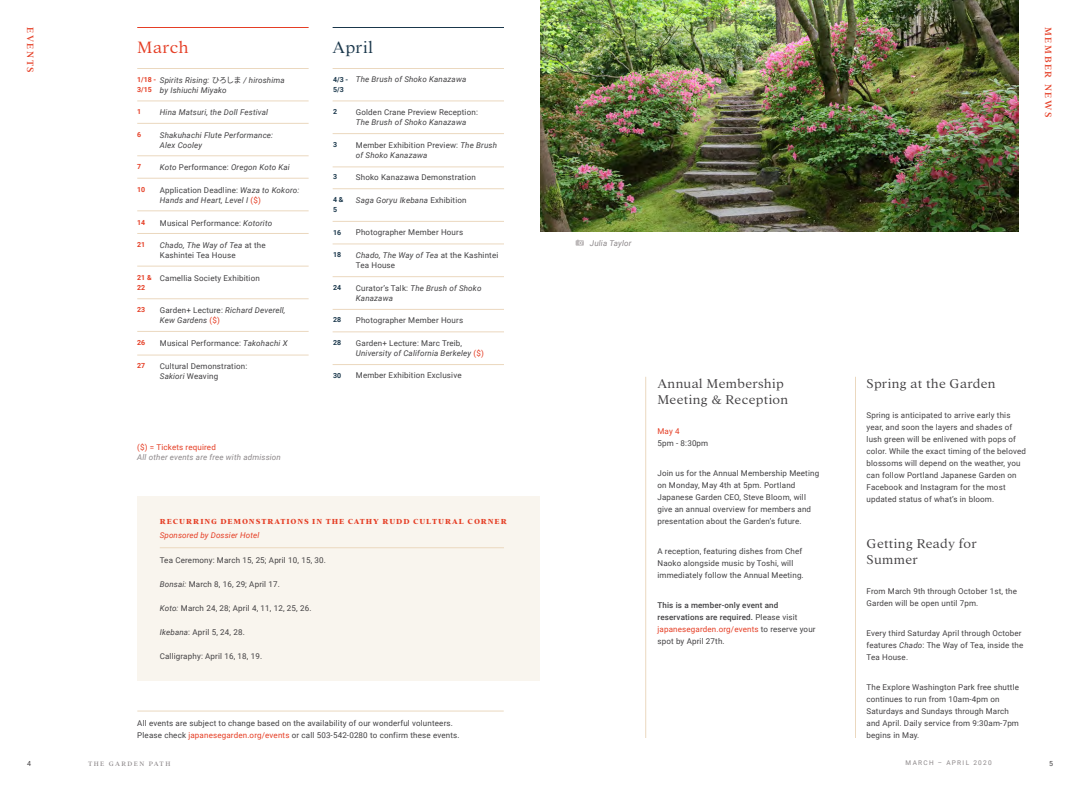
<style>
.page{position:relative;width:1080px;height:792px;background:#fff}
.page>*{position:absolute;margin:0;border:0;box-sizing:border-box;transform-origin:0 0}
.t1{font:300 18px "Addington CF";letter-spacing:.015em;color:#e53e25}
.t2{font:300 18px "Addington CF";letter-spacing:.02em;color:#1a374b}
.t3{font:300 14px/16px "Addington CF";letter-spacing:.02em;color:#424042}
.t4{font:500 10px "Addington CF";letter-spacing:.16em;color:#e53e25}
.t5{font:8px/12px "Roboto";letter-spacing:.02em;color:#414042}
.Time{font:8px/12px "Roboto";letter-spacing:.02em;color:#424042}
.t6{font:italic 8px/10px "Roboto";letter-spacing:.02em;color:#414042}
.t7{font:500 8px/12px "Roboto";letter-spacing:.02em;color:#414042}
.t8{font:italic 8px/10px "Roboto";letter-spacing:.02em;color:#8c8789}
.body-larger_leading{font:800 8px "Addington CF";letter-spacing:.11em;color:#e53e25}
.body-larger_leading-2{font:italic 8px "Roboto";letter-spacing:.015em;color:#e53e25}
.t9{font:700 7px/10px "Roboto";color:#e53e25}
.t10{font:700 7px/10px "Roboto";color:#1a374b}
.t11{font:7px "Addington CF";letter-spacing:.2em;color:#8c8789}
.t12{font:7px "Roboto";color:#424042}
.t13{font:6.5px "Roboto";letter-spacing:.2em;color:#8c8789}
.s1{font-style:italic}
.s2{font-style:normal}
.s3{font-style:normal;color:#e53e25}
.s4{font-family:"Noto Sans CJ Kjp";font-style:normal}
.s5{color:#424042}
.s6{color:#e53e25}
.s7{font-weight:400}
.s8{font-weight:400;color:#e53e25}
</style>
<div class="page">
<img style="left:540px;top:0;width:478px;height:231px">
<hr style="left:855px;top:377px;width:1px;height:361px;background:#ebd8bf">
<hr style="left:645px;top:377px;width:1px;height:361px;background:#ebd8bf">
<svg style="left:576px;top:240px;width:8px;height:6px"></svg>
<hr style="left:137px;top:27px;width:172px;height:1px;background:#e53e25">
<hr style="left:333px;top:27px;width:171px;height:1px;background:#1a374b">
<div style="left:137px;top:496px;width:403px;height:185px;background:#f9f5ee"></div>
<hr style="left:160px;top:547px;width:344px;height:1px;background:#ebd8bf">
<hr style="left:333px;top:189px;width:171px;height:1px;background:#ebd8bf">
<hr style="left:333px;top:167px;width:171px;height:1px;background:#ebd8bf">
<hr style="left:333px;top:221px;width:171px;height:1px;background:#ebd8bf">
<hr style="left:333px;top:244px;width:171px;height:1px;background:#ebd8bf">
<hr style="left:333px;top:276px;width:171px;height:1px;background:#ebd8bf">
<hr style="left:333px;top:309px;width:171px;height:1px;background:#ebd8bf">
<hr style="left:333px;top:332px;width:171px;height:1px;background:#ebd8bf">
<hr style="left:333px;top:364px;width:171px;height:1px;background:#ebd8bf">
<hr style="left:333px;top:133px;width:171px;height:1px;background:#ebd8bf">
<hr style="left:333px;top:68px;width:171px;height:1px;background:#ebd8bf">
<hr style="left:137px;top:101px;width:172px;height:1px;background:#ebd8bf">
<hr style="left:137px;top:68px;width:172px;height:1px;background:#ebd8bf">
<hr style="left:137px;top:266px;width:172px;height:1px;background:#ebd8bf">
<hr style="left:137px;top:299px;width:172px;height:1px;background:#ebd8bf">
<hr style="left:137px;top:331px;width:172px;height:1px;background:#ebd8bf">
<hr style="left:137px;top:123px;width:172px;height:1px;background:#ebd8bf">
<hr style="left:137px;top:178px;width:172px;height:1px;background:#ebd8bf">
<hr style="left:137px;top:156px;width:172px;height:1px;background:#ebd8bf">
<hr style="left:137px;top:233px;width:172px;height:1px;background:#ebd8bf">
<hr style="left:137px;top:211px;width:172px;height:1px;background:#ebd8bf">
<hr style="left:333px;top:101px;width:171px;height:1px;background:#ebd8bf">
<hr style="left:137px;top:711px;width:367px;height:1px;background:#ebd8bf">
<hr style="left:137px;top:355px;width:172px;height:1px;background:#ebd8bf">
<p class="t4" style="left:36px;top:27px;width:47px;rotate:90deg">EVENTS</p>
<p class="t4" style="left:1054px;top:27px;width:92px;rotate:90deg">MEMBER NEWS</p>
<p class="t1" style="left:137px;top:37px;width:53px">March</p>
<p class="t2" style="left:333px;top:37px;width:42px">April</p>
<p class="t6" style="left:356px;top:74px;width:112px">The Brush of Shoko Kanazawa</p>
<p class="t5" style="left:356px;top:107px;width:124px;line-height:10px">Golden Crane Preview Reception:<br><span class="s1">The Brush of Shoko Kanazawa</span></p>
<p class="t5" style="left:356px;top:139px;width:143px;line-height:10px">Member Exhibition Preview: <span class="s1">The Brush of Shoko Kanazawa</span></p>
<p class="t5" style="left:356px;top:171px;width:122px">Shoko Kanazawa Demonstration</p>
<p class="t6" style="left:356px;top:195px;width:112px">Saga Goryu Ikebana <span class="s2">Exhibition</span></p>
<p class="t5" style="left:356px;top:226px;width:109px">Photographer Member Hours</p>
<p class="t5" style="left:356px;top:250px;width:144px;line-height:10px"><span class="s1">Chado, The Way of Tea</span> at the Kashintei<br>Tea House</p>
<p class="t6" style="left:356px;top:282px;width:127px"><span class="s2">Curator’s Talk:</span> The Brush of Shoko<br>Kanazawa</p>
<p class="t5" style="left:356px;top:314px;width:109px">Photographer Member Hours</p>
<p class="t6" style="left:356px;top:338px;width:129px"><span class="s2">Garden+ Lecture: Marc Treib,<br></span>University of California Berkeley <span class="s3">($)</span></p>
<p class="t5" style="left:356px;top:369px;width:107px">Member Exhibition Exclusive</p>
<p class="t6" style="left:160px;top:75px;width:126px">Spirits Rising: <span class="s4">ひろしま</span> / hiroshima by Ishiuchi Miyako</p>
<p class="t6" style="left:160px;top:107px;width:110px">Hina Matsuri, the Doll Festival</p>
<p class="t6" style="left:160px;top:130px;width:115px">Shakuhachi Flute Performance:<br>Alex Cooley</p>
<p class="t6" style="left:160px;top:162px;width:132px">Koto <span class="s2">Performance:</span> Oregon Koto Kai</p>
<p class="t6" style="left:160px;top:185px;width:141px"><span class="s2">Application Deadline:</span> Waza to Kokoro:<br>Hands and Heart, Level I <span class="s3">($)</span></p>
<p class="t5" style="left:160px;top:217px;width:114px">Musical Performance: <span class="s1">Kotorito</span></p>
<p class="t5" style="left:160px;top:240px;width:107px;line-height:10px"><span class="s1">Chado, The Way of Tea</span> at the<br>Kashintei Tea House</p>
<p class="t5" style="left:160px;top:272px;width:102px">Camellia Society Exhibition</p>
<p class="t6" style="left:160px;top:305px;width:127px"><span class="s2">Garden+ Lecture:</span> Richard Deverell,<br>Kew Garde<span class="s5">ns</span> <span class="s3">($)</span></p>
<p class="t5" style="left:160px;top:337px;width:129px">Musical Performance: <span class="s1">Takohachi X</span></p>
<p class="t5" style="left:160px;top:361px;width:89px;line-height:10px">Cultural Demonstration:<br><span class="s1">Sakiori</span> Weaving</p>
<p class="t9" style="left:137px;top:74px;width:21px">1/18 -<br>3/15</p>
<p class="t9" style="left:137px;top:106px;width:6px">1</p>
<p class="t9" style="left:137px;top:129px;width:6px">6</p>
<p class="t9" style="left:137px;top:162px;width:6px">7</p>
<p class="t9" style="left:137px;top:184px;width:10px">10</p>
<p class="t9" style="left:137px;top:217px;width:10px">14</p>
<p class="t9" style="left:137px;top:239px;width:10px">21</p>
<p class="t9" style="left:137px;top:272px;width:16px">21 &amp;<br>22</p>
<p class="t9" style="left:137px;top:305px;width:10px">23</p>
<p class="t9" style="left:137px;top:337px;width:10px">26</p>
<p class="t9" style="left:137px;top:360px;width:10px">27</p>
<p class="t10" style="left:333px;top:74px;width:17px">4/3 -<br>5/3</p>
<p class="t10" style="left:333px;top:106px;width:6px">2</p>
<p class="t10" style="left:333px;top:139px;width:6px">3</p>
<p class="t10" style="left:333px;top:172px;width:6px">3</p>
<p class="t10" style="left:333px;top:194px;width:12px">4 &amp;<br>5</p>
<p class="t10" style="left:333px;top:227px;width:10px">16</p>
<p class="t10" style="left:333px;top:249px;width:10px">18</p>
<p class="t10" style="left:333px;top:282px;width:10px">24</p>
<p class="t10" style="left:333px;top:315px;width:10px">28</p>
<p class="t10" style="left:333px;top:337px;width:10px">28</p>
<p class="t10" style="left:333px;top:370px;width:10px">30</p>
<p class="t8" style="left:590px;top:238px;width:43px">Julia Taylor</p>
<p class="t3" style="left:657px;top:376px;width:132px">Annual Membership<br>Meeting &amp; Reception</p>
<p class="t5" style="left:657px;top:425px;width:52px"><span class="s6">May 4<br></span>5pm - 8:30pm</p>
<p class="t5" style="left:657px;top:467px;width:163px">Join us for the Annual Membership Meeting on Monday, May 4th at 5pm. Portland Japanese Garden CEO, Steve Bloom, will give an annual overview for members and presentation about the Garden’s future.</p>
<p class="t5" style="left:657px;top:545px;width:148px">A reception, featuring dishes from Chef<br>Naoko alongside music by Toshi, will immediately follow the Annual Meeting.</p>
<p class="t7" style="left:657px;top:599px;width:160px">This is a member-only event and reservations are required. <span class="s7">Please visit </span><span class="s8">japanesegarden.org/events</span> <span class="s7">to reserve your spot by April 27th.</span></p>
<p class="t3" style="left:867px;top:376px;width:131px">Spring at the Garden</p>
<p class="Time" style="left:867px;top:409px;width:161px">Spring is anticipated to arrive early this year, and soon the layers and shades of lush green will be enlivened with pops of color. While the exact timing of the beloved blossoms will depend on the weather, you can follow Portland Japanese Garden on Facebook and Instagram for the most updated status of what’s in bloom.</p>
<p class="t3" style="left:867px;top:536px;width:112px">Getting Ready for<br>Summer</p>
<p class="Time" style="left:867px;top:585px;width:152px">From March 9th through October 1st, the<br>Garden will be open until 7pm.</p>
<p class="Time" style="left:867px;top:627px;width:158px">Every third Saturday April through October features <span class="s1">Chado</span>: The Way of Tea, inside the<br>Tea House.</p>
<p class="Time" style="left:867px;top:681px;width:154px">The Explore Washington Park free shuttle continues to run from 10am-4pm on Saturdays and Sundays through March and April. Daily service from 9:30am-7pm begins in May.</p>
<p class="t8" style="left:137px;top:442px;width:145px"><span class="s3">($) = Tickets required<br></span>All other events are free with admission</p>
<p class="body-larger_leading" style="left:160px;top:517px;width:349px">RECURRING DEMONSTRATIONS IN THE CATHY RUDD CULTURAL CORNER</p>
<p class="body-larger_leading-2" style="left:160px;top:530px;width:101px">Sponsored by Dossier Hotel</p>
<p class="Time" style="left:160px;top:554px;width:168px">Tea Ceremony: March 15, 25; April 10, 15, 30.</p>
<p class="Time" style="left:160px;top:578px;width:122px"><span class="s1">Bonsai:</span> March 8, 16, 29; April 17.</p>
<p class="Time" style="left:160px;top:602px;width:153px"><span class="s1">Koto:</span> March 24, 28; April 4, 11, 12, 25, 26.</p>
<p class="Time" style="left:160px;top:626px;width:87px"><span class="s1">Ikebana</span>: April 5, 24, 28.</p>
<p class="Time" style="left:160px;top:650px;width:104px">Calligraphy: April 16, 18, 19.</p>
<p class="t5" style="left:137px;top:717px;width:324px">All events are subject to change based on the availability of our wonderful volunteers.<br>Please check <span class="s6">japanesegarden.org/events</span> or call 503-542-0280 to confirm these events.</p>
<p class="t12" style="left:27px;top:758px;width:5px">4</p>
<p class="t11" style="left:88px;top:760px;width:84px">THE GARDEN PATH</p>
<p class="t13" style="left:906px;top:758px;width:88px">MARCH – APRIL 2020</p>
<p class="t12" style="left:1049px;top:758px;width:5px">5</p>
</div>
